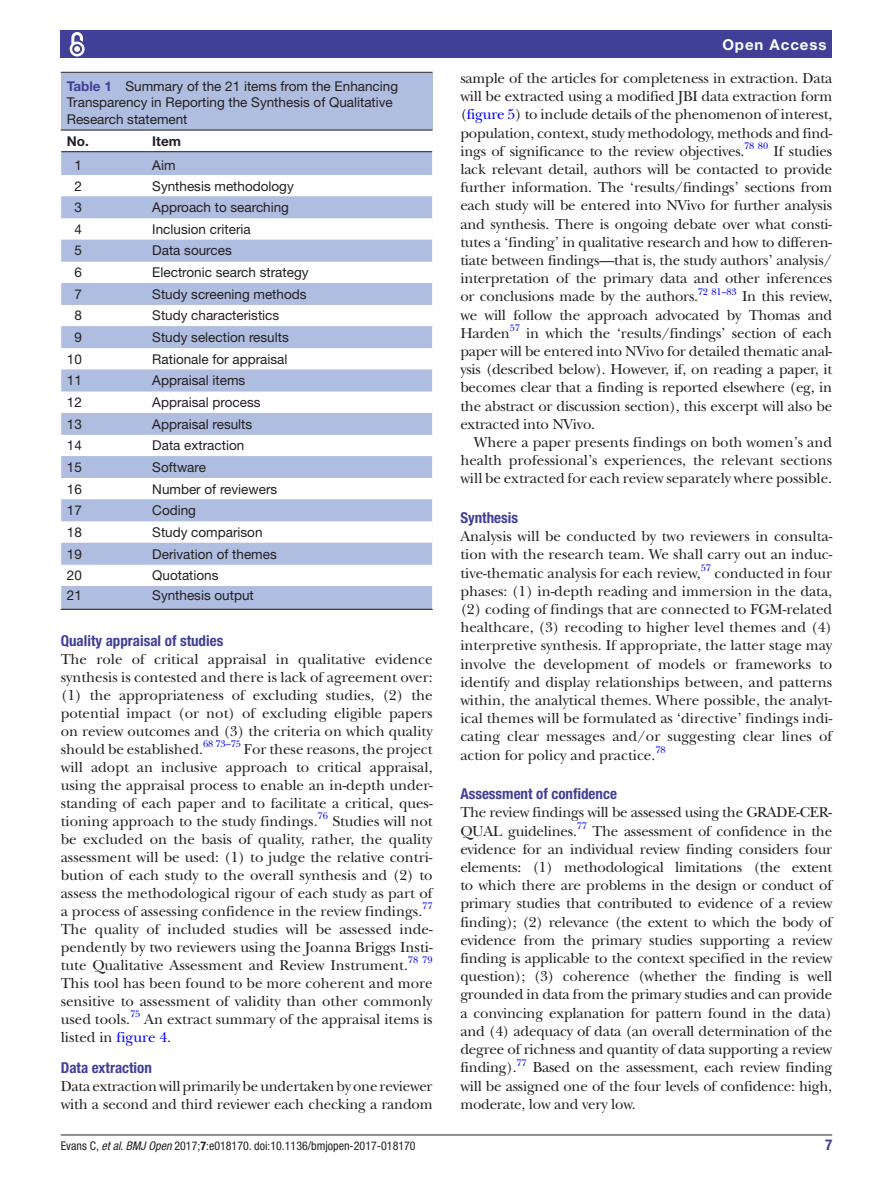
<style>
.page{position:relative;width:893px;height:1191px;background:#fff}
.page>*{position:absolute;margin:0;border:0;box-sizing:border-box;transform-origin:0 0}
.t1{font:15px/18.1px "New Baskerville";letter-spacing:-.015em;color:#231f20;text-align:justify}
.t2{font:700 condensed 15px "Helvetica Neue LT Std";color:#414099}
.t3{font:700 15px "Helvetica Neue LT Std";letter-spacing:.065em;color:#fff}
.t4{font:13.5px/16.5px "Helvetica Neue LT Std";color:#231f20}
.t5{font:700 13.5px "Helvetica Neue LT Std";color:#231f20}
.t6{font:condensed 12px "Helvetica Neue LT Std";color:#231f20}
.t7{font:9.9px "New Baskerville";color:#00f}
.s1{font-weight:700;color:#414099}
.s2{color:#00f}
.s3{font-style:italic}
.s4{font-weight:700}
</style>
<div class="page">
<hr style="left:61px;top:1134px;width:771px;height:1px;background:#231f20">
<div style="left:61px;top:31px;width:771px;height:27px;background:#414099"></div>
<svg style="left:69px;top:32px;width:16px;height:25px"></svg>
<div style="left:61px;top:73px;width:372px;height:536px;background:#afbde1"></div>
<hr style="left:61px;top:72px;width:372px;height:1px;background:#231f20">
<div style="left:61px;top:131px;width:371px;height:20px;background:#fff"></div>
<svg style="left:61px;top:152px;width:371px;height:457px"></svg>
<hr style="left:61px;top:130px;width:85px;height:1px;background:#231f20">
<hr style="left:61px;top:151px;width:85px;height:1px;background:#231f20">
<hr style="left:146px;top:130px;width:287px;height:1px;background:#231f20">
<hr style="left:146px;top:151px;width:286px;height:1px;background:#231f20">
<hr style="left:61px;top:609px;width:85px;height:1px;background:#231f20">
<hr style="left:146px;top:609px;width:287px;height:1px;background:#231f20">
<svg style="left:432px;top:130px;width:1px;height:479px"></svg>
<p class="t4" style="left:67px;top:77px;width:333px"><span class="s1">Table 1</span> Summary of the 21 items from the Enhancing<br>Transparency in Reporting the Synthesis of Qualitative<br>Research statement</p>
<p class="t5" style="left:67px;top:132px;width:24px">No.</p>
<p class="t5" style="left:152px;top:132px;width:30px">Item</p>
<p class="t4" style="left:74px;top:157px;width:9px">1</p>
<p class="t4" style="left:152px;top:157px;width:25px">Aim</p>
<p class="t4" style="left:74px;top:177px;width:9px">2</p>
<p class="t4" style="left:152px;top:177px;width:143px">Synthesis methodology</p>
<p class="t4" style="left:74px;top:199px;width:9px">3</p>
<p class="t4" style="left:152px;top:199px;width:138px">Approach to searching</p>
<p class="t4" style="left:74px;top:220px;width:9px">4</p>
<p class="t4" style="left:152px;top:220px;width:100px">Inclusion criteria</p>
<p class="t4" style="left:74px;top:242px;width:9px">5</p>
<p class="t4" style="left:152px;top:242px;width:81px">Data sources</p>
<p class="t4" style="left:74px;top:264px;width:9px">6</p>
<p class="t4" style="left:152px;top:264px;width:158px">Electronic search strategy</p>
<p class="t4" style="left:74px;top:285px;width:9px">7</p>
<p class="t4" style="left:152px;top:285px;width:156px">Study screening methods</p>
<p class="t4" style="left:74px;top:307px;width:9px">8</p>
<p class="t4" style="left:152px;top:307px;width:129px">Study characteristics</p>
<p class="t4" style="left:74px;top:329px;width:9px">9</p>
<p class="t4" style="left:152px;top:329px;width:138px">Study selection results</p>
<p class="t4" style="left:67px;top:350px;width:17px">10</p>
<p class="t4" style="left:152px;top:350px;width:137px">Rationale for appraisal</p>
<p class="t4" style="left:67px;top:372px;width:17px">11</p>
<p class="t4" style="left:152px;top:372px;width:95px">Appraisal items</p>
<p class="t4" style="left:67px;top:394px;width:17px">12</p>
<p class="t4" style="left:152px;top:394px;width:110px">Appraisal process</p>
<p class="t4" style="left:67px;top:415px;width:17px">13</p>
<p class="t4" style="left:152px;top:415px;width:102px">Appraisal results</p>
<p class="t4" style="left:67px;top:437px;width:17px">14</p>
<p class="t4" style="left:152px;top:437px;width:94px">Data extraction</p>
<p class="t4" style="left:67px;top:459px;width:17px">15</p>
<p class="t4" style="left:152px;top:459px;width:55px">Software</p>
<p class="t4" style="left:67px;top:480px;width:17px">16</p>
<p class="t4" style="left:152px;top:480px;width:126px">Number of reviewers</p>
<p class="t4" style="left:67px;top:502px;width:17px">17</p>
<p class="t4" style="left:152px;top:502px;width:45px">Coding</p>
<p class="t4" style="left:67px;top:523px;width:17px">18</p>
<p class="t4" style="left:152px;top:523px;width:112px">Study comparison</p>
<p class="t4" style="left:67px;top:545px;width:17px">19</p>
<p class="t4" style="left:152px;top:545px;width:126px">Derivation of themes</p>
<p class="t4" style="left:67px;top:567px;width:17px">20</p>
<p class="t4" style="left:152px;top:567px;width:68px">Quotations</p>
<p class="t4" style="left:67px;top:587px;width:17px">21</p>
<p class="t4" style="left:152px;top:587px;width:103px">Synthesis output</p>
<p class="t2" style="left:61px;top:631px;width:164px">Quality appraisal of studies</p>
<p class="t1" style="left:61px;top:650px;width:373px">The role of critical appraisal in qualitative evidence synthesis is contested and there is lack of agreement over: (1) the appropriateness of excluding studies, (2) the potential impact (or not) of excluding eligible papers on review outcomes and (3) the criteria on which quality should be established.</p>
<p class="t7" style="left:203px;top:738px;width:39px">68 73–75</p>
<p class="t1" style="left:61px;top:740px;width:373px;text-indent:183px">For these reasons, the project will adopt an inclusive approach to critical appraisal, using the appraisal process to enable an in-depth under&shy;standing of each paper and to facilitate a critical, ques&shy;tioning approach to the study findings.</p>
<p class="t7" style="left:318px;top:810px;width:12px">76</p>
<p class="t1" style="left:61px;top:812px;width:373px;text-indent:272px">Studies will not be excluded on the basis of quality, rather, the quality assessment will be used: (1) to judge the relative contri&shy;bution of each study to the overall synthesis and (2) to assess the methodological rigour of each study as part of a process of assessing confidence in the review findings.</p>
<p class="t7" style="left:422px;top:900px;width:12px">77</p>
<p class="t1" style="left:61px;top:920px;width:373px">The quality of included studies will be assessed inde&shy;pendently by two reviewers using the Joanna Briggs Insti&shy;tute Qualitative Assessment and Review Instrument.</p>
<p class="t7" style="left:408px;top:954px;width:26px">78 79</p>
<p class="t1" style="left:61px;top:974px;width:373px">This tool has been found to be more coherent and more sensitive to assessment of validity than other commonly used tools.<sup>75</sup> An extract summary of the appraisal items is listed in <span class="s2">figure 4</span>.</p>
<p class="t2" style="left:61px;top:1059px;width:93px">Data extraction</p>
<p class="t1" style="left:61px;top:1077px;width:373px">Data extraction will primarily be undertaken by one reviewer with a second and third reviewer each checking a random</p>
<p class="t3" style="left:722px;top:35px;width:106px">Open Access</p>
<p class="t1" style="left:460px;top:69px;width:373px">sample of the articles for completeness in extraction. Data will be extracted using a modified JBI data extraction form (<span class="s2">figure 5</span>) to include details of the phenomenon of interest, population, context, study methodology, methods and find&shy;ings of significance to the review objectives.<sup>78</sup> <sup>80</sup> If studies lack relevant detail, authors will be contacted to provide further information. The ‘results/findings’ sections from each study will be entered into NVivo for further analysis and synthesis. There is ongoing debate over what consti&shy;tutes a ‘finding’ in qualitative research and how to differen&shy;tiate between findings—that is, the study authors’ analysis/ interpretation of the primary data and other inferences or conclusions made by the authors.</p>
<p class="t7" style="left:698px;top:286px;width:40px">72 81–83</p>
<p class="t1" style="left:460px;top:287px;width:373px;text-indent:282px">In this review, we will follow the approach advocated by Thomas and Harden</p>
<p class="t7" style="left:510px;top:322px;width:12px">57</p>
<p class="t1" style="left:460px;top:324px;width:373px;text-indent:66px">in which the ‘results/findings’ section of each paper will be entered into NVivo for detailed thematic anal&shy;ysis (described below). However, if, on reading a paper, it becomes clear that a finding is reported elsewhere (eg, in the abstract or discussion section), this excerpt will also be extracted into NVivo.</p>
<p class="t1" style="left:460px;top:433px;width:373px;text-indent:14px">Where a paper presents findings on both women’s and health professional’s experiences, the relevant sections will be extracted for each review separately where possible.</p>
<p class="t2" style="left:460px;top:508px;width:59px">Synthesis</p>
<p class="t1" style="left:460px;top:527px;width:373px">Analysis will be conducted by two reviewers in consulta&shy;tion with the research team. We shall carry out an induc&shy;tive-thematic analysis for each review,</p>
<p class="t7" style="left:701px;top:562px;width:12px">57</p>
<p class="t1" style="left:460px;top:564px;width:373px;text-indent:254px">conducted in four phases: (1) in-depth reading and immersion in the data, (2) coding of findings that are connected to FGM-related healthcare, (3) recoding to higher level themes and (4) interpretive synthesis. If appropriate, the latter stage may involve the development of models or frameworks to identify and display relationships between, and patterns within, the analytical themes. Where possible, the analyt&shy;ical themes will be formulated as ‘directive’ findings indi&shy;cating clear messages and/or suggesting clear lines of action for policy and practice.</p>
<p class="t7" style="left:655px;top:744px;width:12px">78</p>
<p class="t2" style="left:460px;top:785px;width:158px">Assessment of confidence</p>
<p class="t1" style="left:460px;top:803px;width:373px">The review findings will be assessed using the GRADE-CER-<br>QUAL guidelines.</p>
<p class="t7" style="left:577px;top:820px;width:12px">77</p>
<p class="t1" style="left:460px;top:822px;width:373px;text-indent:132px">The assessment of confidence in the evidence for an individual review finding considers four elements: (1) methodological limitations (the extent to which there are problems in the design or conduct of primary studies that contributed to evidence of a review finding); (2) relevance (the extent to which the body of evidence from the primary studies supporting a review finding is applicable to the context specified in the review question); (3) coherence (whether the finding is well grounded in data from the primary studies and can provide a convincing explanation for pattern found in the data) and (4) adequacy of data (an overall determination of the degree of richness and quantity of data supporting a review finding).</p>
<p class="t7" style="left:517px;top:1056px;width:12px">77</p>
<p class="t1" style="left:460px;top:1058px;width:373px;text-indent:72px">Based on the assessment, each review finding will be assigned one of the four levels of confidence: high, moderate, low and very low.</p>
<p class="t6" style="left:61px;top:1138px;width:356px">Evans C, <span class="s3">et al</span>. <span class="s3">BMJ Open</span> 2017;<span class="s4">7</span>:e018170. doi:10.1136/bmjopen-2017-018170</p>
<p class="t2" style="left:825px;top:1135px;width:9px">7</p>
</div>
